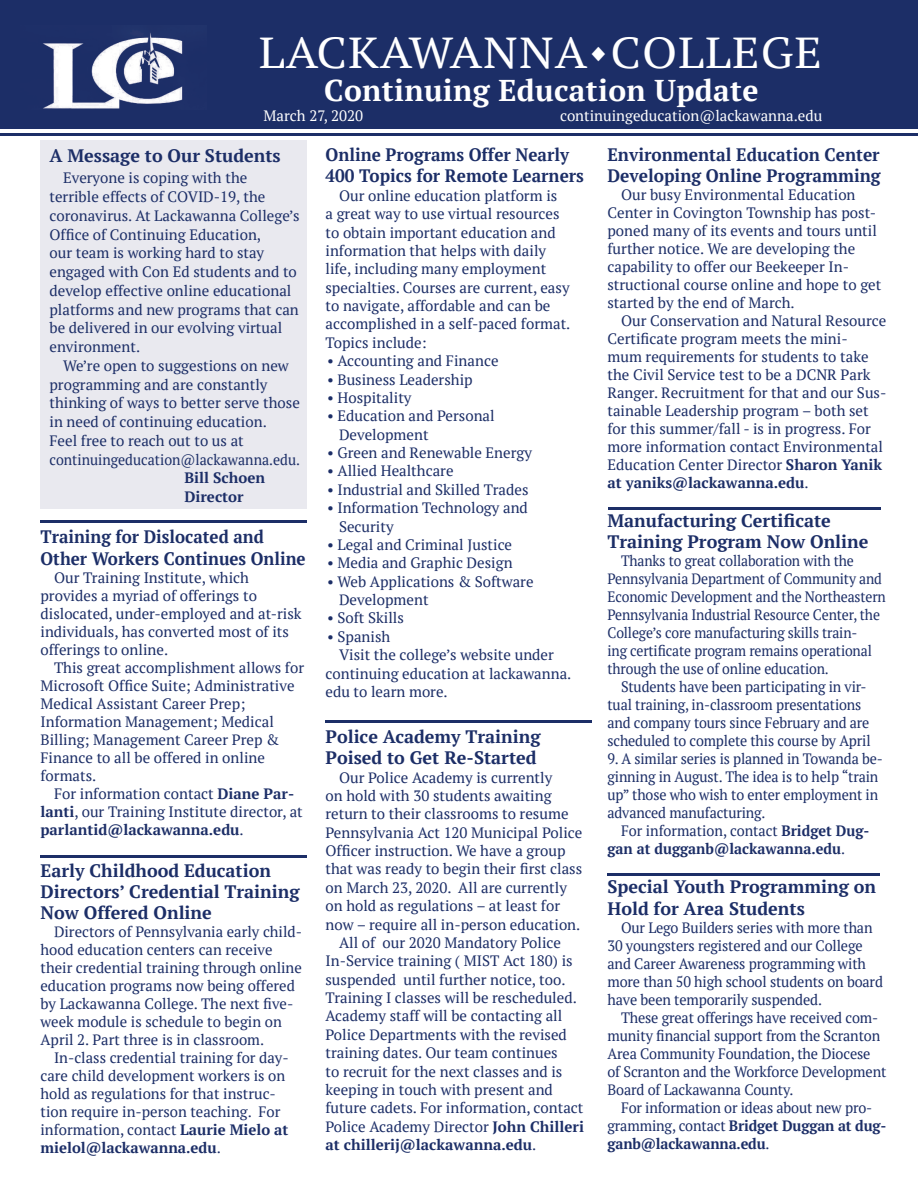
<style>
.page{position:relative;width:918px;height:1188px;background:#fff}
.page>*{position:absolute;margin:0;border:0;box-sizing:border-box;transform-origin:0 0}
.t1{font:43.2px "PT Serif";color:#fff;scale:1.1 1}
.t2{font:700 30px "PT Serif";letter-spacing:.01em;color:#fff}
.t3{font:700 18px/21px "PT Serif";color:#1c2e67}
.t4{font:700 18px/21px "PT Serif";color:#1c2e67;scale:.96 1}
.t5{font:700 18px/21.6px "PT Serif";color:#1c2e67;scale:.94 1}
.t6{font:700 18px/21.6px "PT Serif";color:#1c2e67;scale:.95 1}
.t7{font:15px/18px "PT Serif";color:#1c2e67}
.t8{font:15px/18px "PT Serif";color:#1c2e67;scale:.96 1}
.t9{font:15px/18px "PT Serif";color:#1c2e67;scale:.95 1}
.t10{font:15px/18px "PT Serif";color:#1c2e67;scale:.93 1}
.t11{font:700 15px/18px "PT Serif";color:#1c2e67;scale:.96 1}
.t12{font:15px "PT Serif";color:#fff}
.t13{font:700 15px/18.8px "PT Serif";color:#1c2e67}
.s1{font-weight:700}
.s2{font-weight:400}
</style>
<div class="page">
<div style="left:40px;top:141px;width:268px;height:368px;background:#e9e9ef"></div>
<div style="left:0;top:0;width:918px;height:129px;background:#1c2e67"></div>
<img style="left:43px;top:30px;width:140px;height:79px">
<hr style="left:0;top:134px;width:918px;height:2px;background:#1c2e67">
<hr style="left:40px;top:520px;width:268px;height:3px;background:#1c2e67">
<hr style="left:40px;top:855px;width:268px;height:2px;background:#1c2e67">
<hr style="left:326px;top:720px;width:266px;height:3px;background:#1c2e67">
<hr style="left:608px;top:507px;width:273px;height:2px;background:#1c2e67">
<hr style="left:608px;top:873px;width:272px;height:2px;background:#1c2e67">
<h1 class="t1" style="left:259px;top:24px;width:143px">Lac kawanna</h1>
<h1 class="t1" style="left:591px;top:24px;width:74px">◆ College</h1>
<h2 class="t2" style="left:324px;top:71px;width:436px">Continuing Education Update</h2>
<p class="t6" style="left:326px;top:143px;width:274px">Online Programs Offer Nearly<br>400 Topics for Remote Learners</p>
<p class="t7" style="left:326px;top:186px;width:246px;text-indent:14px">Our online education platform is<br>a great way to use virtual resources to obtain important education and information that helps with daily life, including many employment specialties. Courses are current, easy to navigate, affordable and can be accomplished in a self-paced format.<br>Topics include:</p>
<p class="t7" style="left:327px;top:352px;width:173px">• Accounting and Finance</p>
<p class="t7" style="left:327px;top:370px;width:147px">• Business Leadership</p>
<p class="t7" style="left:327px;top:388px;width:86px">• Hospitality</p>
<p class="t7" style="left:339px;top:407px;width:157px;text-indent:-12px">• Education and Personal<br>Development</p>
<p class="t7" style="left:327px;top:444px;width:206px">• Green and Renewable Energy</p>
<p class="t7" style="left:327px;top:462px;width:128px">• Allied Healthcare</p>
<p class="t7" style="left:327px;top:480px;width:203px">• Industrial and Skilled Trades</p>
<p class="t7" style="left:339px;top:499px;width:190px;text-indent:-12px">• Information Technology and<br>Security</p>
<p class="t7" style="left:327px;top:535px;width:187px">• Legal and Criminal Justice</p>
<p class="t7" style="left:327px;top:554px;width:187px">• Media and Graphic Design</p>
<p class="t7" style="left:339px;top:572px;width:196px;line-height:18.5px;text-indent:-12px">• Web Applications &amp; Software<br>Development</p>
<p class="t7" style="left:327px;top:609px;width:78px">• Soft Skills</p>
<p class="t7" style="left:327px;top:627px;width:65px">• Spanish</p>
<p class="t7" style="left:339px;top:646px;width:216px">Visit the college’s website under</p>
<p class="t7" style="left:326px;top:664px;width:247px">continuing education at lackawanna.</p>
<p class="t7" style="left:326px;top:682px;width:124px">edu to learn more.</p>
<p class="t3" style="left:326px;top:725px;width:217px;line-height:21.6px">Police Academy Training<br>Poised to Get Re-Started</p>
<p class="t7" style="left:339px;top:768px;width:215px">Our Police Academy is currently</p>
<p class="t7" style="left:326px;top:786px;width:228px">on hold with 30 students awaiting</p>
<p class="t7" style="left:326px;top:805px;width:245px">return to their classrooms to resume</p>
<p class="t7" style="left:326px;top:823px;width:258px">Pennsylvania Act 120 Municipal Police</p>
<p class="t7" style="left:326px;top:842px;width:242px">Officer instruction. We have a group</p>
<p class="t7" style="left:326px;top:860px;width:258px">that was ready to begin their first class</p>
<p class="t7" style="left:326px;top:878px;width:243px">on March 23, 2020. All are currently</p>
<p class="t7" style="left:326px;top:897px;width:236px">on hold as regulations – at least for</p>
<p class="t7" style="left:326px;top:915px;width:256px">now – require all in-person education.</p>
<p class="t7" style="left:339px;top:933px;width:224px">All of our 2020 Mandatory Police</p>
<p class="t7" style="left:326px;top:952px;width:249px">In-Service training ( MIST Act 180) is</p>
<p class="t7" style="left:326px;top:970px;width:242px">suspended until further notice, too.</p>
<p class="t7" style="left:326px;top:989px;width:253px">Training I classes will be rescheduled.</p>
<p class="t7" style="left:326px;top:1007px;width:238px">Academy staff will be contacting all</p>
<p class="t7" style="left:326px;top:1025px;width:243px">Police Departments with the revised</p>
<p class="t7" style="left:326px;top:1044px;width:234px">training dates. Our team continues</p>
<p class="t7" style="left:326px;top:1062px;width:238px">to recruit for the next classes and is</p>
<p class="t7" style="left:326px;top:1080px;width:229px">keeping in touch with present and</p>
<p class="t7" style="left:326px;top:1099px;width:260px">future cadets. For information, contact</p>
<p class="t7" style="left:326px;top:1117px;width:260px">Police Academy Director <span class="s1">John Chilleri</span></p>
<p class="t13" style="left:326px;top:1135px;width:212px">at chillerij@lackawanna.edu<span class="s2">.</span></p>
<p class="t12" style="left:264px;top:106px;width:101px">March 27, 2020</p>
<p class="t12" style="left:560px;top:106px;width:264px">continuingeducation@lackawanna.edu</p>
<p class="t4" style="left:608px;top:144px;width:286px">Environmental Education Center<br>Developing Online Programming</p>
<p class="t7" style="left:608px;top:185px;width:275px;text-indent:14px">Our busy Environmental Education Center in Covington Township has post&shy;poned many of its events and tours until further notice. We are developing the capability to offer our Beekeeper In&shy;structional course online and hope to get started by the end of March.</p>
<p class="t7" style="left:608px;top:311px;width:281px;text-indent:14px">Our Conservation and Natural Resource Certificate program meets the mini-<br>mum requirements for students to take the Civil Service test to be a DCNR Park Ranger. Recruitment for that and our Sus&shy;tainable Leadership program – both set for this summer/fall - is in progress. For more information contact Environmental Education Center Director <span class="s1">Sharon Yanik at yaniks@lackawanna.edu</span>.</p>
<p class="t3" style="left:608px;top:510px;width:263px">Manufacturing Certificate<br>Training Program Now Online</p>
<p class="t10" style="left:607px;top:551px;width:301px;text-indent:14px">Thanks to great collaboration with the Pennsylvania Department of Community and Economic Development and the Northeastern Pennsylvania Industrial Resource Center, the College’s core manufacturing skills train-<br>ing certificate program remains operational through the use of online education.</p>
<p class="t9" style="left:608px;top:677px;width:278px;text-indent:13px">Students have been participating in vir&shy;tual training, in-classroom presentations and company tours since February and are scheduled to complete this course by April</p>
<p class="t9" style="left:608px;top:749px;width:291px">9. A similar series is planned in Towanda be&shy;ginning in August. The idea is to help “train up” those who wish to enter employment in advanced manufacturing.</p>
<p class="t11" style="left:608px;top:821px;width:274px;text-indent:13px"><span class="s2">For information, contact</span> Bridget Dug&shy;gan at dugganb@lackawanna.edu<span class="s2">.</span></p>
<p class="t3" style="left:608px;top:876px;width:270px;line-height:21.6px">Special Youth Programming on<br>Hold for Area Students</p>
<p class="t8" style="left:608px;top:919px;width:289px;text-indent:13px">Our Lego Builders series with more than 30 youngsters registered and our College and Career Awareness programming with more than 50 high school students on board have been temporarily suspended.</p>
<p class="t8" style="left:608px;top:1009px;width:292px;text-indent:13px">These great offerings have received com&shy;munity financial support from the Scranton Area Community Foundation, the Diocese of Scranton and the Workforce Development Board of Lackawanna County.</p>
<p class="t8" style="left:608px;top:1099px;width:292px;text-indent:13px">For information or ideas about new pro&shy;gramming, contact <span class="s1">Bridget Duggan at dug&shy;ganb@lackawanna.edu</span>.</p>
<p class="t3" style="left:50px;top:145px;width:233px">A Message to Our Students</p>
<p class="t7" style="left:50px;top:169px;width:252px;line-height:18.8px;text-indent:14px">Everyone is coping with the terrible effects of COVID-19, the coronavirus. At Lackawanna College’s<br>Office of Continuing Education,<br>our team is working hard to stay engaged with Con Ed students and to develop effective online educational platforms and new programs that can be delivered in our evolving virtual environment.</p>
<p class="t7" style="left:50px;top:356px;width:252px;line-height:18.8px;text-indent:14px">We’re open to suggestions on new programming and are constantly thinking of ways to better serve those in need of continuing education.<br>Feel free to reach out to us at continuingeducation@lackawanna.edu.</p>
<p class="t13" style="left:184px;top:468px;width:82px">Bill Schoen<br>Director</p>
<p class="t5" style="left:40px;top:526px;width:284px">Training for Dislocated and<br>Other Workers Continues Online</p>
<p class="t7" style="left:40px;top:568px;width:263px;text-indent:14px">Our Training Institute, which provides a myriad of offerings to dislocated, under-employed and at-risk individuals, has converted most of its offerings to online.</p>
<p class="t7" style="left:40px;top:658px;width:265px;text-indent:14px">This great accomplishment allows for<br>Microsoft Office Suite; Administrative<br>Medical Assistant Career Prep;<br>Information Management; Medical<br>Billing; Management Career Prep &amp;<br>Finance to all be offered in online formats.</p>
<p class="t7" style="left:40px;top:784px;width:264px;text-indent:14px">For information contact <span class="s1">Diane Par&shy;lanti</span>, our Training Institute director, at <span class="s1">parlantid@lackawanna.edu</span>.</p>
<p class="t3" style="left:40px;top:860px;width:261px">Early Childhood Education<br>Directors’ Credential Training<br>Now Offered Online</p>
<p class="t7" style="left:41px;top:922px;width:263px;text-indent:13px">Directors of Pennsylvania early child&shy;hood education centers can receive their credential training through online education programs now being offered by Lackawanna College. The next five&shy;week module is schedule to begin on April 2. Part three is in classroom.</p>
<p class="t7" style="left:41px;top:1048px;width:250px;text-indent:13px">In-class credential training for day&shy;care child development workers is on hold as regulations for that instruc&shy;tion require in-person teaching. For information, contact <span class="s1">Laurie Mielo at mielol@lackawanna.edu</span>.</p>
</div>
